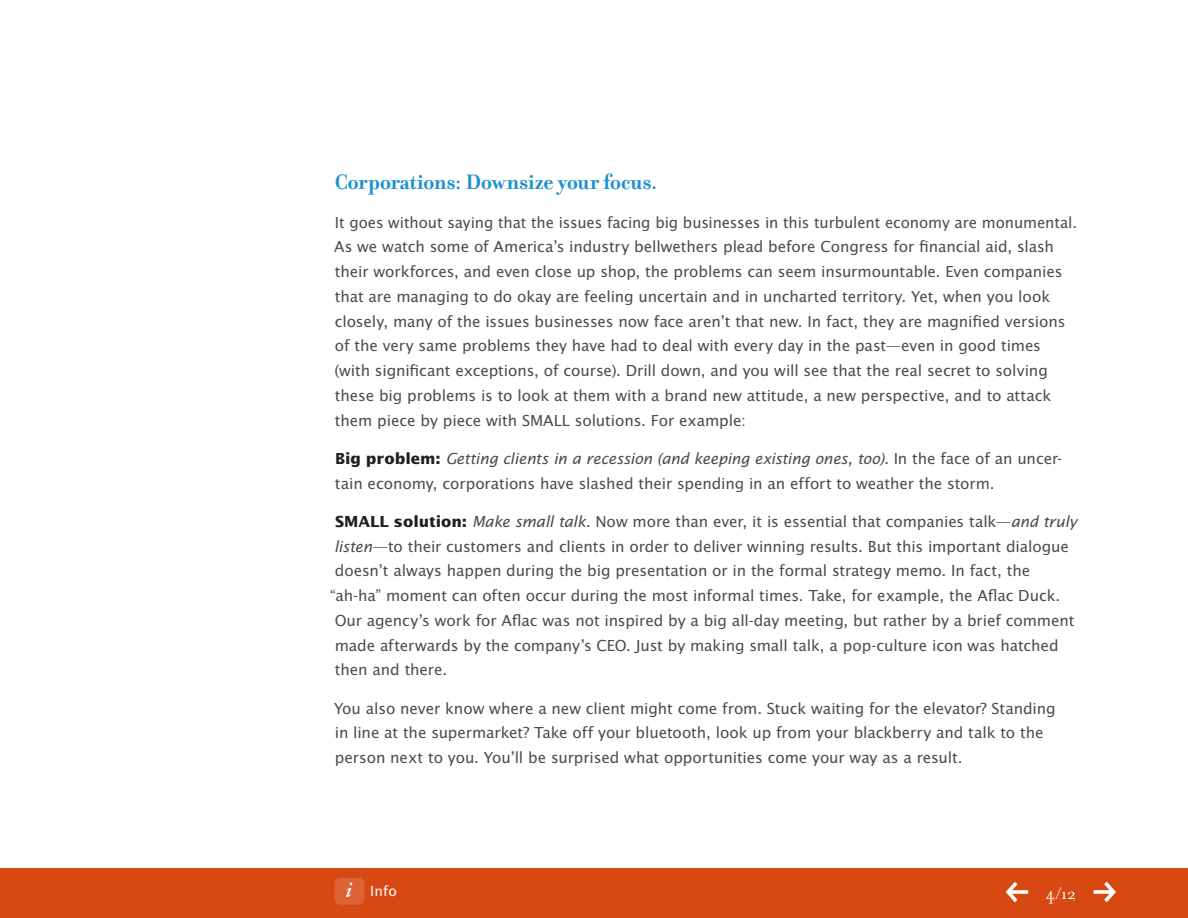
<style>
.page{position:relative;width:1188px;height:918px;background:#fff}
.page>*{position:absolute;margin:0;border:0;box-sizing:border-box;transform-origin:0 0}
.t1{font:700 22.5px "Filosofia OT";color:#1d90d0}
.t2{font:18px "Filosofia OT";color:#fff}
.t3{font:16.5px/24.8px "Lucida Sans EFOP";letter-spacing:-.005em;color:#4b4c4d}
.t4{font:15px "Lucida Sans EFOP";color:#fff}
.s1{font-weight:700;color:#231f20}
.s2{font-style:italic}
</style>
<div class="page">
<div style="left:0;top:869px;width:1188px;height:49px;background:#d74812"></div>
<div style="left:334px;top:878px;width:30px;height:27px;background:#dd6336;border-radius:6px"></div>
<svg style="left:346px;top:883px;width:6px;height:14px"></svg>
<svg style="left:1006px;top:882px;width:22px;height:20px"></svg>
<svg style="left:1094px;top:882px;width:22px;height:20px"></svg>
<h1 class="t1" style="left:335px;top:170px;width:324px">Corporations: Downsize your focus.</h1>
<p class="t3" style="left:334px;top:211px;width:745px">It goes without saying that the issues facing big businesses in this turbulent economy are monumental.<br>As we watch some of America’s industry bellwethers plead before Congress for financial aid, slash their workforces, and even close up shop, the problems can seem insurmountable. Even companies that are managing to do okay are feeling uncertain and in uncharted territory. Yet, when you look closely, many of the issues businesses now face aren’t that new. In fact, they are magnified versions of the very same problems they have had to deal with every day in the past—even in good times (with significant exceptions, of course). Drill down, and you will see that the real secret to solving these big problems is to look at them with a brand new attitude, a new perspective, and to attack them piece by piece with SMALL solutions. For example:</p>
<p class="t3" style="left:335px;top:447px;width:729px"><span class="s1">Big problem:</span> <span class="s2">Getting clients in a recession (and keeping existing ones, too).</span> In the face of an uncer&shy;tain economy, corporations have slashed their spending in an effort to weather the storm.</p>
<p class="t3" style="left:330px;top:510px;width:748px"><span class="s1">SMALL solution:</span> <span class="s2">Make small talk.</span> Now more than ever, it is essential that companies talk—<span class="s2">and truly listen</span>—to their customers and clients in order to deliver winning results. But this important dialogue doesn’t always happen during the big presentation or in the formal strategy memo. In fact, the “ah-ha” moment can often occur during the most informal times. Take, for example, the Aflac Duck.<br>Our agency’s work for Aflac was not inspired by a big all-day meeting, but rather by a brief comment made afterwards by the company’s CEO. Just by making small talk, a pop-culture icon was hatched then and there.</p>
<p class="t3" style="left:334px;top:696px;width:723px">You also never know where a new client might come from. Stuck waiting for the elevator? Standing in line at the supermarket? Take off your bluetooth, look up from your blackberry and talk to the person next to you. You’ll be surprised what opportunities come your way as a result.</p>
<p class="t4" style="left:370px;top:883px;width:28px">Info</p>
<p class="t2" style="left:1046px;top:884px;width:31px">4/12</p>
</div>
